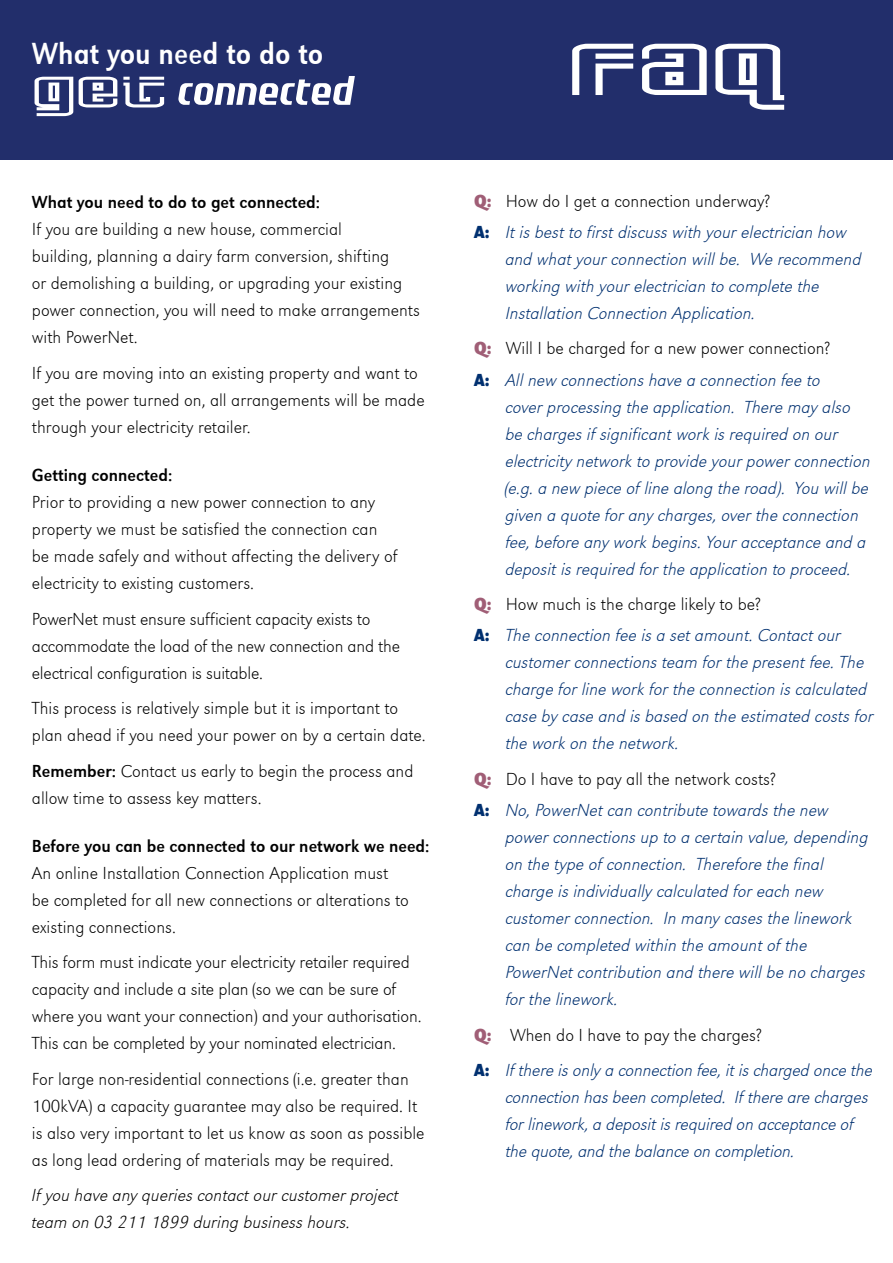
<style>
.page{position:relative;width:893px;height:1263px;background:#fff}
.page>*{position:absolute;margin:0;border:0;box-sizing:border-box;transform-origin:0 0}
.t1{font:54px "Deluxe Ducks";color:#fff}
.t2{font:31.5px "URW Grotesk T Reg Ext Nar";color:#fff}
.t3{font:300 expanded 18px/27px "URW Grotesk T";color:#000}
.t4{font:italic 300 expanded 18px/27px "URW Grotesk T";color:#003070}
.t5{font:18px "URW Grotesk T Reg Nar";color:#000}
.t6{font:italic 300 expanded 18px/27px "URW Grotesk T";color:#000}
.s1{font-family:"URW Grotesk T Reg Nar";font-weight:400;font-stretch:normal}
.s2{font-family:"URW Grotesk T Bol Ext Nar";font-weight:400;font-style:normal;font-stretch:normal;color:#a05e76}
.s3{font-style:normal;color:#000}
.s4{font-family:"URW Grotesk T Bol Ext Nar";font-weight:400;font-style:normal;font-stretch:normal}
.s5{font-family:"URW Grotesk T Bol Ext Nar";font-weight:400;font-stretch:normal;color:#a05e76}
.s6{font-family:"URW Grotesk T Bol Ext Nar";font-weight:400;font-stretch:normal;color:#003070}
.s7{font-style:italic;color:#003070}
</style>
<div class="page">
<div style="left:0;top:0;width:893px;height:160px;background:#222e6b"></div>
<svg style="left:178px;top:76px;width:177px;height:29px"></svg>
<svg style="left:572px;top:44px;width:212px;height:66px"></svg>
<h2 class="t2" style="left:32px;top:35px;width:293px">What you need to do to</h2>
<h1 class="t1" style="left:32px;top:65px;width:136px">get</h1>
<p class="t5" style="left:32px;top:192px;width:290px">What you need to do to get connected:</p>
<p class="t3" style="left:32px;top:216px;width:390px">If you are building a new house, commercial<br>building, planning a dairy farm conversion, shifting<br>or demolishing a building, or upgrading your existing power connection, you will need to make arrangements with PowerNet.</p>
<p class="t3" style="left:32px;top:359px;width:394px">If you are moving into an existing property and want to get the power turned on, all arrangements will be made through your electricity retailer.</p>
<p class="t5" style="left:32px;top:465px;width:142px">Getting connected:</p>
<p class="t3" style="left:32px;top:488px;width:367px">Prior to providing a new power connection to any property we must be satisfied the connection can be made safely and without affecting the delivery of electricity to existing customers.</p>
<p class="t3" style="left:32px;top:605px;width:370px">PowerNet must ensure sufficient capacity exists to accommodate the load of the new connection and the electrical configuration is suitable.</p>
<p class="t3" style="left:32px;top:694px;width:395px">This process is relatively simple but it is important to plan ahead if you need your power on by a certain date.</p>
<p class="t3" style="left:32px;top:757px;width:383px"><span class="s1">Remember:</span> Contact us early to begin the process and allow time to assess key matters.</p>
<p class="t5" style="left:32px;top:835px;width:399px">Before you can be connected to our network we need:</p>
<p class="t3" style="left:32px;top:859px;width:379px">An online Installation Connection Application must be completed for all new connections or alterations to existing connections.</p>
<p class="t3" style="left:32px;top:949px;width:391px">This form must indicate your electricity retailer required capacity and include a site plan (so we can be sure of where you want your connection) and your authorisation.<br>This can be completed by your nominated electrician.</p>
<p class="t3" style="left:32px;top:1065px;width:394px">For large non-residential connections (i.e. greater than 100kVA) a capacity guarantee may also be required. It is also very important to let us know as soon as possible as long lead ordering of materials may be required.</p>
<p class="t6" style="left:32px;top:1182px;width:369px">If you have any queries contact our customer project team on 03 211 1899 during business hours.</p>
<p class="t4" style="left:474px;top:185px;width:374px;line-height:31.2px"><span class="s2">Q:</span> <span class="s3">How do I get a connection underway?<br></span><span class="s4">A:</span> It is best to first discuss with your electrician how</p>
<p class="t4" style="left:506px;top:245px;width:358px">and what your connection will be. We recommend working with your electrician to complete the<br>Installation Connection Application.</p>
<p class="t3" style="left:474px;top:333px;width:357px;line-height:31.2px"><span class="s5">Q:</span> Will I be charged for a new power connection?<br><span class="s6">A:</span> <span class="s7">All new connections have a connection fee to</span></p>
<p class="t4" style="left:506px;top:393px;width:367px">cover processing the application. There may also be charges if significant work is required on our electricity network to provide your power connection (e.g. a new piece of line along the road). You will be given a quote for any charges, over the connection fee, before any work begins. Your acceptance and a deposit is required for the application to proceed.</p>
<p class="t4" style="left:474px;top:588px;width:369px;line-height:31.2px"><span class="s2">Q:</span> <span class="s3">How much is the charge likely to be?<br></span><span class="s4">A:</span> The connection fee is a set amount. Contact our</p>
<p class="t4" style="left:506px;top:649px;width:370px">customer connections team for the present fee. The charge for line work for the connection is calculated case by case and is based on the estimated costs for the work on the network.</p>
<p class="t4" style="left:474px;top:763px;width:356px;line-height:31.2px"><span class="s2">Q:</span> <span class="s3">Do I have to pay all the network costs?<br></span><span class="s4">A:</span> No, PowerNet can contribute towards the new</p>
<p class="t4" style="left:506px;top:823px;width:365px">power connections up to a certain value, depending on the type of connection. Therefore the final charge is individually calculated for each new customer connection. In many cases the linework can be completed within the amount of the PowerNet contribution and there will be no charges for the linework.</p>
<p class="t4" style="left:474px;top:1017px;width:400px;line-height:35.5px"><span class="s2">Q:</span> <span class="s3">When do I have to pay the charges?<br></span><span class="s4">A:</span> If there is only a connection fee, it is charged once the</p>
<p class="t4" style="left:506px;top:1083px;width:365px">connection has been completed. If there are charges for linework, a deposit is required on acceptance of the quote, and the balance on completion.</p>
</div>
